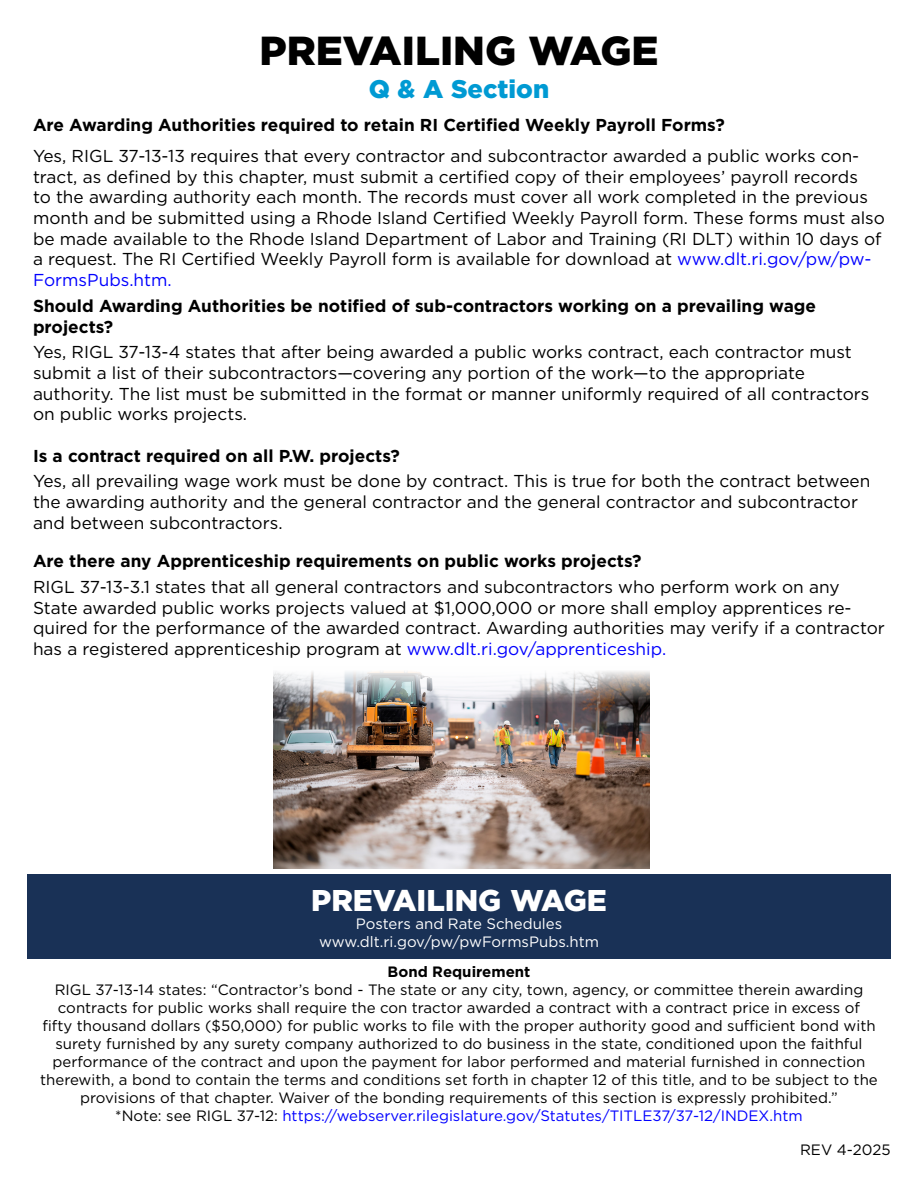
<style>
.page{position:relative;width:918px;height:1188px;background:#fff}
.page>*{position:absolute;margin:0;border:0;box-sizing:border-box;transform-origin:0 0}
.t1{font:900 40.5px "Gotham";color:#000}
.t2{font:900 30px "Gotham";color:#fff}
.t3{font:900 25.5px "Gotham";color:#009ad3}
.t4{font:17.25px/20.7px "Gotham";color:#000}
.t5{font:700 17.25px/20.7px "Gotham";color:#000}
.t6{font:15px/18px "Gotham";color:#000;text-align:center}
.t7{font:15px/18px "Gotham";color:#fff;text-align:center}
.t8{font:700 15px "Gotham";color:#000}
.s1{color:#0200ff}
</style>
<div class="page">
<img style="left:274px;top:671px;width:376px;height:198px">
<div style="left:27px;top:875px;width:864px;height:84px;background:#193156"></div>
<h1 class="t1" style="left:259px;top:23px;width:401px">PREVAILING WAGE</h1>
<h3 class="t3" style="left:369px;top:71px;width:182px">Q &amp; A Section</h3>
<p class="t5" style="left:33px;top:115px;width:693px">Are Awarding Authorities required to retain RI Certified Weekly Payroll Forms?</p>
<p class="t4" style="left:33px;top:145px;width:853px">Yes, RIGL 37-13-13 requires that every contractor and subcontractor awarded a public works con&shy;tract, as defined by this chapter, must submit a certified copy of their employees’ payroll records<br>to the awarding authority each month. The records must cover all work completed in the previous month and be submitted using a Rhode Island Certified Weekly Payroll form. These forms must also be made available to the Rhode Island Department of Labor and Training (RI DLT) within 10 days of a request. The RI Certified Weekly Payroll form is available for download at <span class="s1">www.dlt.ri.gov/pw/pw-FormsPubs.htm.</span></p>
<p class="t5" style="left:33px;top:295px;width:785px">Should Awarding Authorities be notified of sub-contractors working on a prevailing wage projects?</p>
<p class="t4" style="left:33px;top:342px;width:838px">Yes, RIGL 37-13-4 states that after being awarded a public works contract, each contractor must submit a list of their subcontractors—covering any portion of the work—to the appropriate authority. The list must be submitted in the format or manner uniformly required of all contractors on public works projects.</p>
<p class="t5" style="left:33px;top:445px;width:368px">Is a contract required on all P.W. projects?</p>
<p class="t4" style="left:33px;top:471px;width:839px">Yes, all prevailing wage work must be done by contract. This is true for both the contract between the awarding authority and the general contractor and the general contractor and subcontractor and between subcontractors.</p>
<p class="t5" style="left:33px;top:551px;width:610px">Are there any Apprenticeship requirements on public works projects?</p>
<p class="t4" style="left:33px;top:576px;width:853px">RIGL 37-13-3.1 states that all general contractors and subcontractors who perform work on any State awarded public works projects valued at $1,000,000 or more shall employ apprentices re&shy;quired for the performance of the awarded contract. Awarding authorities may verify if a contractor has a registered apprenticeship program at <span class="s1">www.dlt.ri.gov/apprenticeship.</span></p>
<h2 class="t2" style="left:311px;top:880px;width:297px">PREVAILING WAGE</h2>
<p class="t7" style="left:319px;top:914px;width:282px">Posters and Rate Schedules www.dlt.ri.gov/pw/pwFormsPubs.htm</p>
<p class="t8" style="left:388px;top:962px;width:144px">Bond Requirement</p>
<p class="t6" style="left:40px;top:981px;width:839px">RIGL 37-13-14 states: “Contractor’s bond - The state or any city, town, agency, or committee therein awarding contracts for public works shall require the con tractor awarded a contract with a contract price in excess of<br>fifty thousand dollars ($50,000) for public works to file with the proper authority good and sufficient bond with surety furnished by any surety company authorized to do business in the state, conditioned upon the faithful performance of the contract and upon the payment for labor performed and material furnished in connection therewith, a bond to contain the terms and conditions set forth in chapter 12 of this title, and to be subject to the provisions of that chapter. Waiver of the bonding requirements of this section is expressly prohibited.”<br>*Note: see RIGL 37-12: <span class="s1">https://webserver.rilegislature.gov/Statutes/TITLE37/37-12/INDEX.htm</span></p>
<p class="t6" style="left:800px;top:1141px;width:92px">REV 4-2025</p>
</div>
